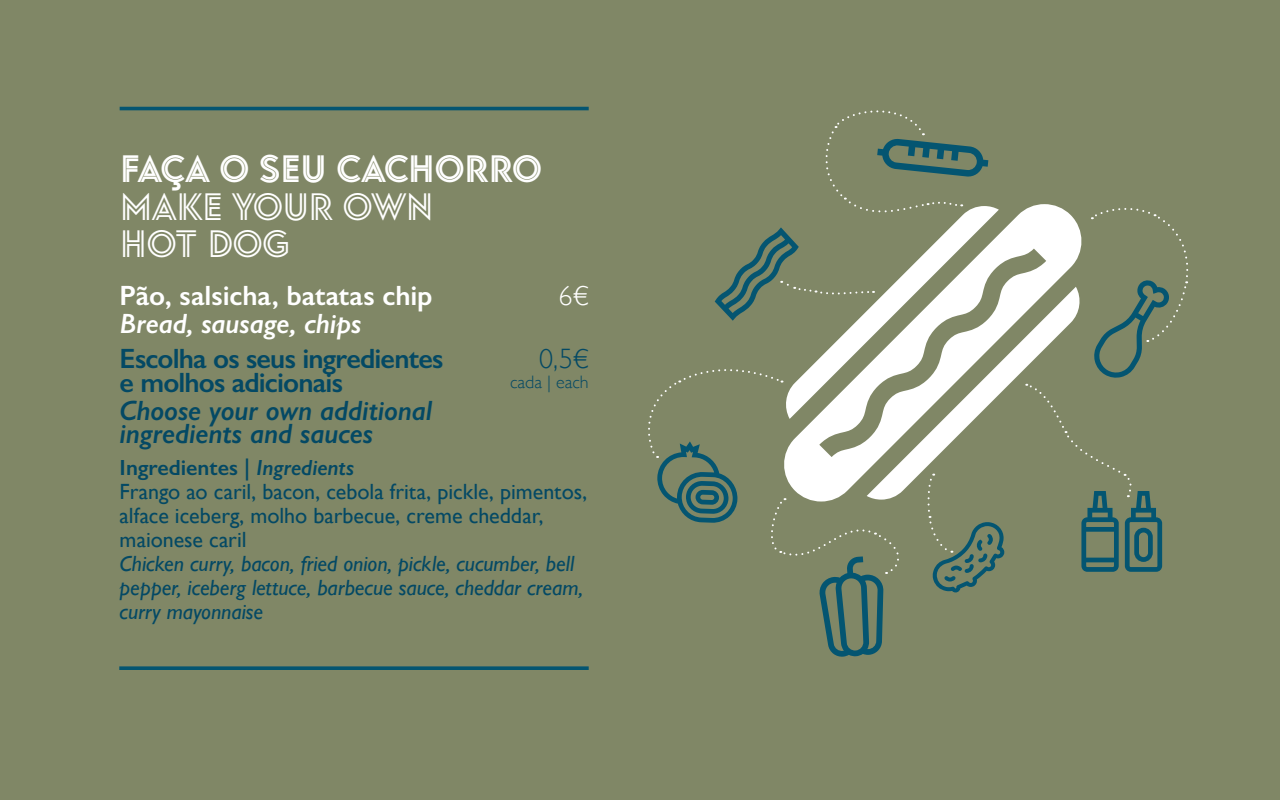
<style>
.page{position:relative;width:1280px;height:800px;background:#808766}
.page>*{position:absolute;margin:0;border:0;box-sizing:border-box;transform-origin:0 0}
.t1{font:37.6px/37.6px "Baro Line Three";letter-spacing:-.025em;color:#fff}
.t2{font:37.6px "Baro Line Four";letter-spacing:-.025em;color:#fff}
.t3{font:italic 600 28px/23.4px "Gill Sans";letter-spacing:-.005em;color:#044964}
.t4{font:600 28px "Gill Sans";letter-spacing:-.03em;color:#044964}
.t5{font:600 28px "Gill Sans";color:#fff}
.t6{font:italic 600 28px "Gill Sans";letter-spacing:-.01em;color:#fff}
.t7{font:300 28px "Gill Sans";color:#044964}
.t8{font:300 28px "Gill Sans";color:#fff}
.t9{font:22px/24px "Gill Sans";letter-spacing:-.005em;color:#044964}
.t10{font:italic 22px/24px "Gill Sans";letter-spacing:-.005em;color:#044964}
.t11{font:300 18px "Gill Sans";color:#044964}
.s1{font-weight:600}
.s2{font-weight:600;font-style:italic}
</style>
<div class="page">
<svg style="left:817px;top:204px;width:235px;height:286px"></svg>
<svg style="left:715px;top:227px;width:159px;height:94px"></svg>
<svg style="left:822px;top:110px;width:166px;height:109px"></svg>
<svg style="left:1026px;top:205px;width:163px;height:367px"></svg>
<svg style="left:927px;top:474px;width:77px;height:118px"></svg>
<svg style="left:648px;top:361px;width:256px;height:296px"></svg>
<hr style="left:120px;top:107px;width:469px;height:3px;background:#045571">
<svg style="left:119px;top:666px;width:470px;height:4px;background:#10596f"></svg>
<h1 class="t2" style="left:120px;top:147px;width:424px">FAÇA O SEU CACHORRO</h1>
<h1 class="t1" style="left:120px;top:188px;width:316px">MAKE YOUR OWN<br>HOT DOG</h1>
<p class="t5" style="left:120px;top:279px;width:314px">Pão, salsicha, batatas chip</p>
<p class="t8" style="left:559px;top:274px;width:32px">6€</p>
<p class="t6" style="left:120px;top:307px;width:243px">Bread, sausage, chips</p>
<p class="t4" style="left:120px;top:342px;width:325px">Escolha os seus ingredientes</p>
<p class="t7" style="left:539px;top:337px;width:51px">0,5€</p>
<p class="t4" style="left:120px;top:365px;width:225px">e molhos adicionais</p>
<p class="t11" style="left:510px;top:368px;width:80px">cada | each</p>
<p class="t3" style="left:120px;top:398px;width:314px">Choose your own additional ingredients and sauces</p>
<p class="t9" style="left:120px;top:455px;width:469px"><span class="s1">Ingredientes |</span> <span class="s2">Ingredients<br></span>Frango ao caril, bacon, cebola frita, pickle, pimentos, alface iceberg, molho barbecue, creme cheddar, maionese caril</p>
<p class="t10" style="left:120px;top:551px;width:465px">Chicken curry, bacon, fried onion, pickle, cucumber, bell pepper, iceberg lettuce, barbecue sauce, cheddar cream, curry mayonnaise</p>
</div>
